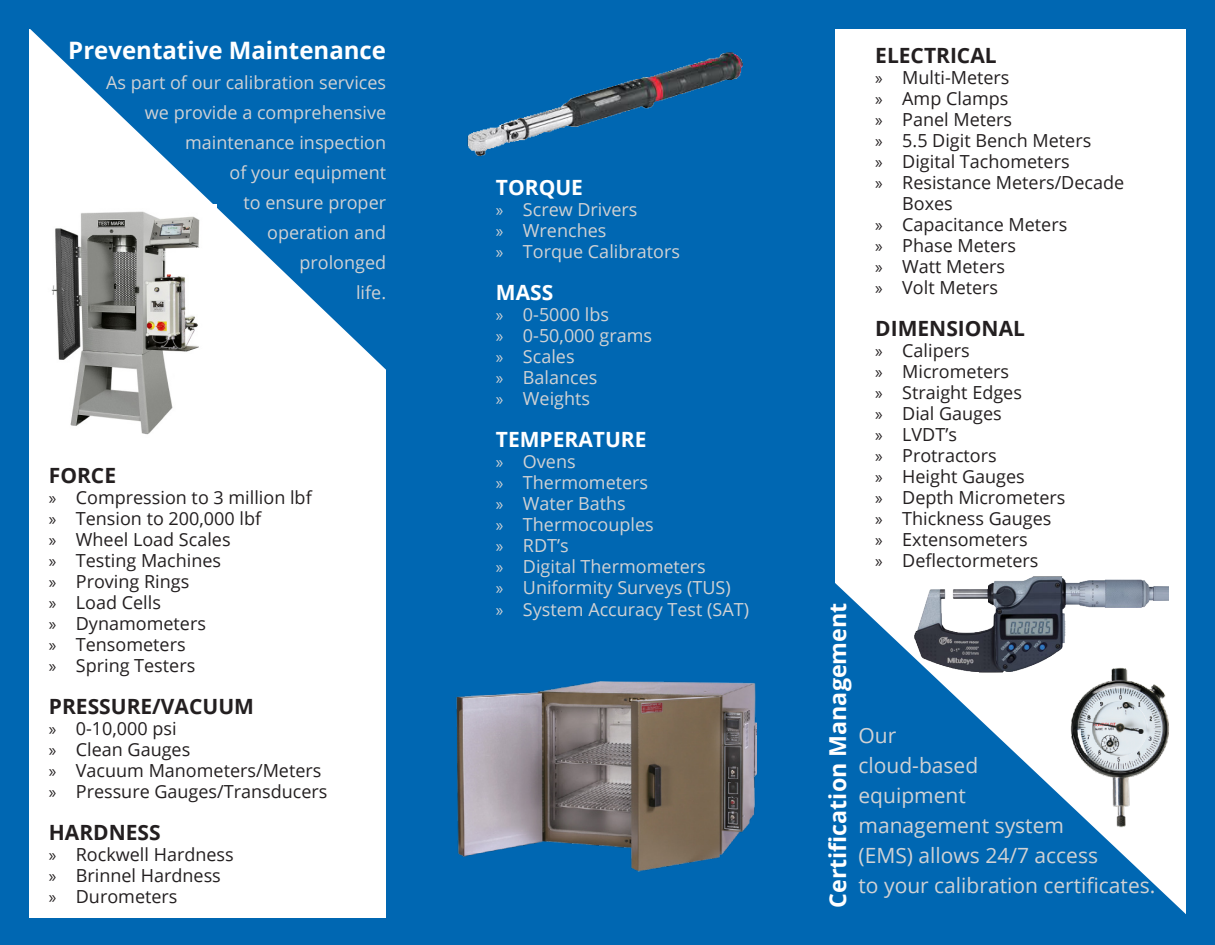
<style>
.page{position:relative;width:1215px;height:945px;background:#fff}
.page>*{position:absolute;margin:0;border:0;box-sizing:border-box;transform-origin:0 0}
.t1{font:700 24px "Open Sans";color:#fff}
.t2{font:700 23.25px "Open Sans";color:#fff}
.t3{font:21px "Open Sans";color:#d1d2d4}
.t4{font:700 21px "Open Sans";color:#231f20}
.t5{font:700 21px "Open Sans";color:#fff}
.t6{font:18px/21px "Open Sans";color:#231f20}
.t7{font:18px/30px "Open Sans";color:#d1d2d4;text-align:right}
.s1{font-family:"Myriad Pro"}
</style>
<div class="page">
<div style="left:386px;top:1px;width:448px;height:931px;background:#0067b2"></div>
<svg style="left:30px;top:29px;width:356px;height:341px;fill:#0067b2"></svg>
<div style="left:0;top:918px;width:1189px;height:27px;background:#0067b2"></div>
<svg style="left:834px;top:543px;width:352px;height:375px;fill:#0067b2"></svg>
<img style="left:456px;top:681px;width:301px;height:191px">
<img style="left:467px;top:52px;width:276px;height:104px">
<img style="left:903px;top:562px;width:266px;height:124px">
<img style="left:907px;top:661px;width:279px;height:185px">
<img style="left:40px;top:205px;width:176px;height:230px">
<div style="left:18px;top:0;width:1197px;height:29px;background:#0067b2"></div>
<div style="left:0;top:0;width:29px;height:945px;background:#0067b2"></div>
<div style="left:1186px;top:0;width:29px;height:945px;background:#0067b2"></div>
<p class="t1" style="left:68px;top:33px;width:319px">Preventative Maintenance</p>
<p class="t7" style="left:106px;top:67px;width:282px">As part of our calibration services</p>
<p class="t7" style="left:145px;top:97px;width:243px">we provide a comprehensive</p>
<p class="t7" style="left:185px;top:127px;width:202px">maintenance inspection</p>
<p class="t7" style="left:229px;top:157px;width:158px">of your equipment</p>
<p class="t7" style="left:244px;top:187px;width:144px">to ensure proper</p>
<p class="t7" style="left:267px;top:217px;width:120px">operation and prolonged</p>
<p class="t7" style="left:356px;top:277px;width:32px">life.</p>
<p class="t4" style="left:49px;top:460px;width:69px">FORCE</p>
<p class="t6" style="left:49px;top:486px;width:264px"><span class="s1">»</span> Compression to 3 million lbf</p>
<p class="t6" style="left:49px;top:507px;width:214px"><span class="s1">»</span> Tension to 200,000 lbf</p>
<p class="t6" style="left:49px;top:528px;width:183px"><span class="s1">»</span> Wheel Load Scales</p>
<p class="t6" style="left:49px;top:549px;width:174px"><span class="s1">»</span> Testing Machines</p>
<p class="t6" style="left:49px;top:570px;width:142px"><span class="s1">»</span> Proving Rings</p>
<p class="t6" style="left:49px;top:591px;width:114px"><span class="s1">»</span> Load Cells</p>
<p class="t6" style="left:49px;top:612px;width:159px"><span class="s1">»</span> Dynamometers</p>
<p class="t6" style="left:49px;top:633px;width:138px"><span class="s1">»</span> Tensometers</p>
<p class="t6" style="left:49px;top:654px;width:148px"><span class="s1">»</span> Spring Testers</p>
<p class="t4" style="left:49px;top:691px;width:207px">PRESSURE/VACUUM</p>
<p class="t6" style="left:49px;top:717px;width:129px"><span class="s1">»</span> 0-10,000 psi</p>
<p class="t6" style="left:49px;top:738px;width:143px"><span class="s1">»</span> Clean Gauges</p>
<p class="t6" style="left:49px;top:759px;width:274px"><span class="s1">»</span> Vacuum Manometers/Meters</p>
<p class="t6" style="left:49px;top:780px;width:280px"><span class="s1">»</span> Pressure Gauges/Transducers</p>
<p class="t4" style="left:49px;top:817px;width:113px">HARDNESS</p>
<p class="t6" style="left:49px;top:843px;width:186px"><span class="s1">»</span> Rockwell Hardness</p>
<p class="t6" style="left:49px;top:864px;width:173px"><span class="s1">»</span> Brinnel Hardness</p>
<p class="t6" style="left:49px;top:885px;width:130px"><span class="s1">»</span> Durometers</p>
<p class="t4" style="left:875px;top:41px;width:123px">ELECTRICAL</p>
<p class="t6" style="left:875px;top:67px;width:136px"><span class="s1">»</span> Multi-Meters</p>
<p class="t6" style="left:875px;top:88px;width:135px"><span class="s1">»</span> Amp Clamps</p>
<p class="t6" style="left:875px;top:109px;width:138px"><span class="s1">»</span> Panel Meters</p>
<p class="t6" style="left:875px;top:130px;width:218px"><span class="s1">»</span> 5.5 Digit Bench Meters</p>
<p class="t6" style="left:875px;top:151px;width:196px"><span class="s1">»</span> Digital Tachometers</p>
<p class="t6" style="left:902px;top:172px;width:223px;text-indent:-27px"><span class="s1">»</span> Resistance Meters/Decade<br>Boxes</p>
<p class="t6" style="left:875px;top:214px;width:194px"><span class="s1">»</span> Capacitance Meters</p>
<p class="t6" style="left:875px;top:235px;width:142px"><span class="s1">»</span> Phase Meters</p>
<p class="t6" style="left:875px;top:256px;width:131px"><span class="s1">»</span> Watt Meters</p>
<p class="t6" style="left:875px;top:277px;width:124px"><span class="s1">»</span> Volt Meters</p>
<p class="t4" style="left:875px;top:314px;width:151px">DIMENSIONAL</p>
<p class="t6" style="left:875px;top:340px;width:96px"><span class="s1">»</span> Calipers</p>
<p class="t6" style="left:875px;top:361px;width:135px"><span class="s1">»</span> Micrometers</p>
<p class="t6" style="left:875px;top:382px;width:148px"><span class="s1">»</span> Straight Edges</p>
<p class="t6" style="left:875px;top:403px;width:128px"><span class="s1">»</span> Dial Gauges</p>
<p class="t6" style="left:875px;top:424px;width:83px"><span class="s1">»</span> LVDT’s</p>
<p class="t6" style="left:875px;top:445px;width:123px"><span class="s1">»</span> Protractors</p>
<p class="t6" style="left:875px;top:466px;width:151px"><span class="s1">»</span> Height Gauges</p>
<p class="t6" style="left:875px;top:487px;width:192px"><span class="s1">»</span> Depth Micrometers</p>
<p class="t6" style="left:875px;top:508px;width:178px"><span class="s1">»</span> Thickness Gauges</p>
<p class="t6" style="left:875px;top:529px;width:154px"><span class="s1">»</span> Extensometers</p>
<p class="t6" style="left:875px;top:550px;width:165px"><span class="s1">»</span> Deflectormeters</p>
<p class="t5" style="left:496px;top:172px;width:89px">TORQUE</p>
<p class="t7" style="left:496px;top:194px;width:143px"><span class="s1">»</span> Screw Drivers</p>
<p class="t7" style="left:496px;top:215px;width:112px"><span class="s1">»</span> Wrenches</p>
<p class="t7" style="left:496px;top:236px;width:186px"><span class="s1">»</span> Torque Calibrators</p>
<p class="t5" style="left:496px;top:277px;width:59px">MASS</p>
<p class="t7" style="left:496px;top:299px;width:115px"><span class="s1">»</span> 0-5000 lbs</p>
<p class="t7" style="left:496px;top:320px;width:158px"><span class="s1">»</span> 0-50,000 grams</p>
<p class="t7" style="left:496px;top:341px;width:80px"><span class="s1">»</span> Scales</p>
<p class="t7" style="left:496px;top:362px;width:103px"><span class="s1">»</span> Balances</p>
<p class="t7" style="left:496px;top:383px;width:96px"><span class="s1">»</span> Weights</p>
<p class="t5" style="left:496px;top:424px;width:152px">TEMPERATURE</p>
<p class="t7" style="left:496px;top:446px;width:81px"><span class="s1">»</span> Ovens</p>
<p class="t7" style="left:496px;top:467px;width:154px"><span class="s1">»</span> Thermometers</p>
<p class="t7" style="left:496px;top:488px;width:131px"><span class="s1">»</span> Water Baths</p>
<p class="t7" style="left:496px;top:509px;width:159px"><span class="s1">»</span> Thermocouples</p>
<p class="t7" style="left:496px;top:530px;width:74px"><span class="s1">»</span> RDT’s</p>
<p class="t7" style="left:496px;top:551px;width:211px"><span class="s1">»</span> Digital Thermometers</p>
<p class="t7" style="left:496px;top:572px;width:236px"><span class="s1">»</span> Uniformity Surveys (TUS)</p>
<p class="t7" style="left:496px;top:594px;width:255px"><span class="s1">»</span> System Accuracy Test (SAT)</p>
<p class="t2" style="left:821px;top:908px;width:307px;rotate:-90deg">Certification Management</p>
<p class="t3" style="left:859px;top:721px;width:39px">Our</p>
<p class="t3" style="left:859px;top:751px;width:121px">cloud-based</p>
<p class="t3" style="left:859px;top:781px;width:109px">equipment</p>
<p class="t3" style="left:859px;top:811px;width:207px">management system</p>
<p class="t3" style="left:859px;top:841px;width:241px">(EMS) allows 24/7 access</p>
<p class="t3" style="left:859px;top:871px;width:298px">to your calibration certificates.</p>
</div>
